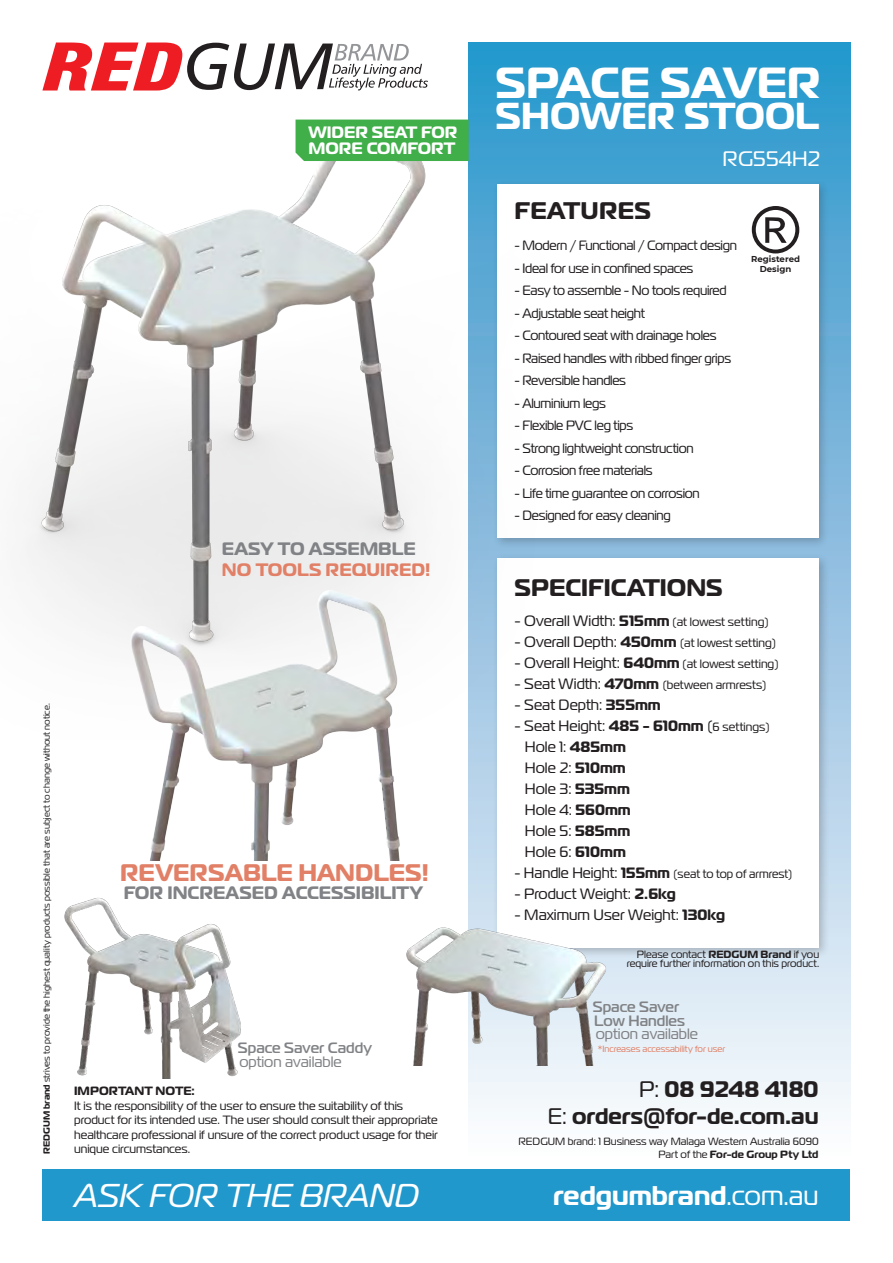
<style>
.page{position:relative;width:893px;height:1263px;background:#fff}
.page>*{position:absolute;margin:0;border:0;box-sizing:border-box;transform-origin:0 0}
.t1{font:700 43.5px "Magistral";color:#fff}
.t2{font:700 37.5px "Magistral";color:#fff}
.t3{font:italic 33px "Magistral";color:#fff}
.t4{font:700 27px "Magistral";color:#fff}
.t5{font:700 24px "Magistral";color:#231f20}
.t6{font:700 24px "Magistral";color:#e18066}
.t7{font:700 22.5px "Magistral";color:#231f20}
.t8{font:21px "Magistral";color:#fff}
.t9{font:700 18px/21px "Magistral";color:#e18066}
.t10{font:700 18px "Magistral";color:#808285}
.t11{font:700 16.5px/16.5px "Magistral";color:#fff}
.t12{font:15px "Magistral";color:#231f20}
.t13{font:500 15px/13.5px "Magistral";color:#808285}
.t14{font:15px "Magistral";color:#808285}
.t15{font:13.5px "Magistral";letter-spacing:-.02em;color:#231f20}
.t16{font:12px/14.4px "Magistral";color:#231f20}
.t17{font:700 12px "Magistral";color:#231f20}
.t18{font:10.5px/9px "Magistral";color:#231f20;text-align:right}
.t19{font:700 10.5px "Magistral";color:#231f20}
.t20{font:9px "Magistral";color:#231f20}
.t21{font:9px "Magistral";color:#e18066}
.t22{font:700 8.55px/9.3px "Montserrat";color:#231f20;text-align:center}
.s1{font-weight:700}
.s2{color:#808285}
.s3{font-size:15px}
.s4{font-weight:700;font-size:15px}
.s5{font-size:12px}
.s6{font-weight:400}
</style>
<div class="page">
<div style="left:469px;top:43px;width:381px;height:1117px;background:linear-gradient(to bottom,#2c93ca,#fff8fc)"></div>
<div style="left:492px;top:179px;width:338px;height:371px;background:#231f20;opacity:.25"></div>
<div style="left:497px;top:184px;width:322px;height:354px;background:#fff"></div>
<div style="left:492px;top:553px;width:338px;height:406px;background:#231f20;opacity:.25"></div>
<div style="left:497px;top:558px;width:322px;height:390px;background:#fff"></div>
<div style="left:43px;top:1169px;width:807px;height:51px;background:#2198cc"></div>
<svg style="left:752px;top:206px;width:47px;height:47px"></svg>
<img style="left:25px;top:105px;width:555px;height:467px">
<img style="left:64px;top:897px;width:177px;height:181px">
<img style="left:406px;top:913px;width:215px;height:153px">
<img style="left:32px;top:572px;width:465px;height:288px">
<div style="left:296px;top:120px;width:173px;height:41px;background:#40ae49"></div>
<svg style="left:42px;top:43px;width:386px;height:48px"></svg>
<p class="t20" style="left:41px;top:1154px;width:452px;rotate:-90deg"><span class="s1">REDGUM brand</span> strives to provide the highest quality products possible that are subject to change without notice.</p>
<p class="t11" style="left:308px;top:124px;width:150px">WIDER SEAT FOR<br>MORE COMFORT</p>
<p class="t9" style="left:222px;top:538px;width:210px"><span class="s2">EASY TO ASSEMBLE<br></span>NO TOOLS REQUIRED!</p>
<p class="t6" style="left:120px;top:857px;width:310px">REVERSABLE HANDLES!</p>
<p class="t10" style="left:124px;top:881px;width:301px">FOR INCREASED ACCESSIBILITY</p>
<p class="t13" style="left:238px;top:1041px;width:136px">Space Saver Caddy</p>
<p class="t14" style="left:239px;top:1052px;width:104px">option available</p>
<p class="t17" style="left:74px;top:1083px;width:122px">IMPORTANT NOTE:</p>
<p class="t16" style="left:74px;top:1098px;width:365px">It is the responsibility of the user to ensure the suitability of this product for its intended use. The user should consult their appropriate healthcare professional if unsure of the correct product usage for their unique circumstances.</p>
<p class="t1" style="left:496px;top:54px;width:327px">SPACE SAVER</p>
<p class="t2" style="left:496px;top:91px;width:325px">SHOWER STOOL</p>
<p class="t8" style="left:723px;top:145px;width:99px">RG554H2</p>
<p class="t5" style="left:515px;top:195px;width:138px">FEATURES</p>
<p class="t15" style="left:514px;top:237px;width:224px">- Modern / Functional / Compact design</p>
<p class="t15" style="left:514px;top:260px;width:180px">- Ideal for use in confined spaces</p>
<p class="t15" style="left:514px;top:282px;width:214px">- Easy to assemble - No tools required</p>
<p class="t15" style="left:514px;top:305px;width:132px">- Adjustable seat height</p>
<p class="t15" style="left:514px;top:327px;width:204px">- Contoured seat with drainage holes</p>
<p class="t15" style="left:514px;top:350px;width:218px">- Raised handles with ribbed finger grips</p>
<p class="t15" style="left:514px;top:372px;width:113px">- Reversible handles</p>
<p class="t15" style="left:514px;top:395px;width:93px">- Aluminium legs</p>
<p class="t15" style="left:514px;top:417px;width:120px">- Flexible PVC leg tips</p>
<p class="t15" style="left:514px;top:440px;width:181px">- Strong lightweight construction</p>
<p class="t15" style="left:514px;top:462px;width:140px">- Corrosion free materials</p>
<p class="t15" style="left:514px;top:485px;width:187px">- Life time guarantee on corrosion</p>
<p class="t15" style="left:514px;top:507px;width:158px">- Designed for easy cleaning</p>
<p class="t22" style="left:751px;top:254px;width:50px">Registered<br>Design</p>
<p class="t5" style="left:514px;top:572px;width:210px">SPECIFICATIONS</p>
<p class="t16" style="left:514px;top:614px;width:256px"><span class="s3">- Overall Width:</span> <span class="s4">515mm</span> (at lowest setting)</p>
<p class="t16" style="left:514px;top:635px;width:263px"><span class="s3">- Overall Depth:</span> <span class="s4">450mm</span> (at lowest setting)</p>
<p class="t16" style="left:514px;top:656px;width:266px"><span class="s3">- Overall Height:</span> <span class="s4">640mm</span> (at lowest setting)</p>
<p class="t16" style="left:514px;top:677px;width:253px"><span class="s3">- Seat Width:</span> <span class="s4">470mm</span> (between armrests)</p>
<p class="t12" style="left:514px;top:695px;width:148px">- Seat Depth: <span class="s1">355mm</span></p>
<p class="t12" style="left:514px;top:716px;width:257px">- Seat Height: <span class="s1">485 - 610mm</span> (<span class="s5">6 settings)</span></p>
<p class="t12" style="left:525px;top:737px;width:103px">Hole 1: <span class="s1">485mm</span></p>
<p class="t12" style="left:525px;top:758px;width:102px">Hole 2: <span class="s1">510mm</span></p>
<p class="t12" style="left:525px;top:779px;width:107px">Hole 3: <span class="s1">535mm</span></p>
<p class="t12" style="left:525px;top:800px;width:107px">Hole 4: <span class="s1">560mm</span></p>
<p class="t12" style="left:525px;top:821px;width:107px">Hole 5: <span class="s1">585mm</span></p>
<p class="t12" style="left:525px;top:842px;width:103px">Hole 6: <span class="s1">610mm</span></p>
<p class="t16" style="left:514px;top:866px;width:279px"><span class="s3">- Handle Height:</span> <span class="s4">155mm</span> (seat to top of armrest)</p>
<p class="t12" style="left:514px;top:884px;width:163px">- Product Weight: <span class="s1">2.6kg</span></p>
<p class="t12" style="left:514px;top:905px;width:212px">- Maximum User Weight: <span class="s1">130kg</span></p>
<p class="t18" style="left:627px;top:950px;width:194px">Please contact <span class="s1">REDGUM Brand</span> if you require further information on this product.</p>
<p class="t13" style="left:593px;top:1001px;width:94px">Space Saver<br>Low Handles</p>
<p class="t14" style="left:596px;top:1025px;width:104px">option available</p>
<p class="t21" style="left:598px;top:1043px;width:129px">*Increases accessability for user</p>
<p class="t7" style="left:639px;top:1075px;width:181px"><span class="s6">P:</span> 08 9248 4180</p>
<p class="t7" style="left:548px;top:1102px;width:272px"><span class="s6">E:</span> orders@for-de.com.au</p>
<p class="t18" style="left:518px;top:1137px;width:302px">REDGUM brand: 1 Business way Malaga Western Australia 6090</p>
<p class="t19" style="left:659px;top:1147px;width:161px"><span class="s6">Part of the</span> For-de Group Pty Ltd</p>
<p class="t3" style="left:74px;top:1175px;width:346px">ASK FOR THE BRAND</p>
<p class="t4" style="left:553px;top:1178px;width:267px">redgumbrand<span class="s6">.com.au</span></p>
</div>
